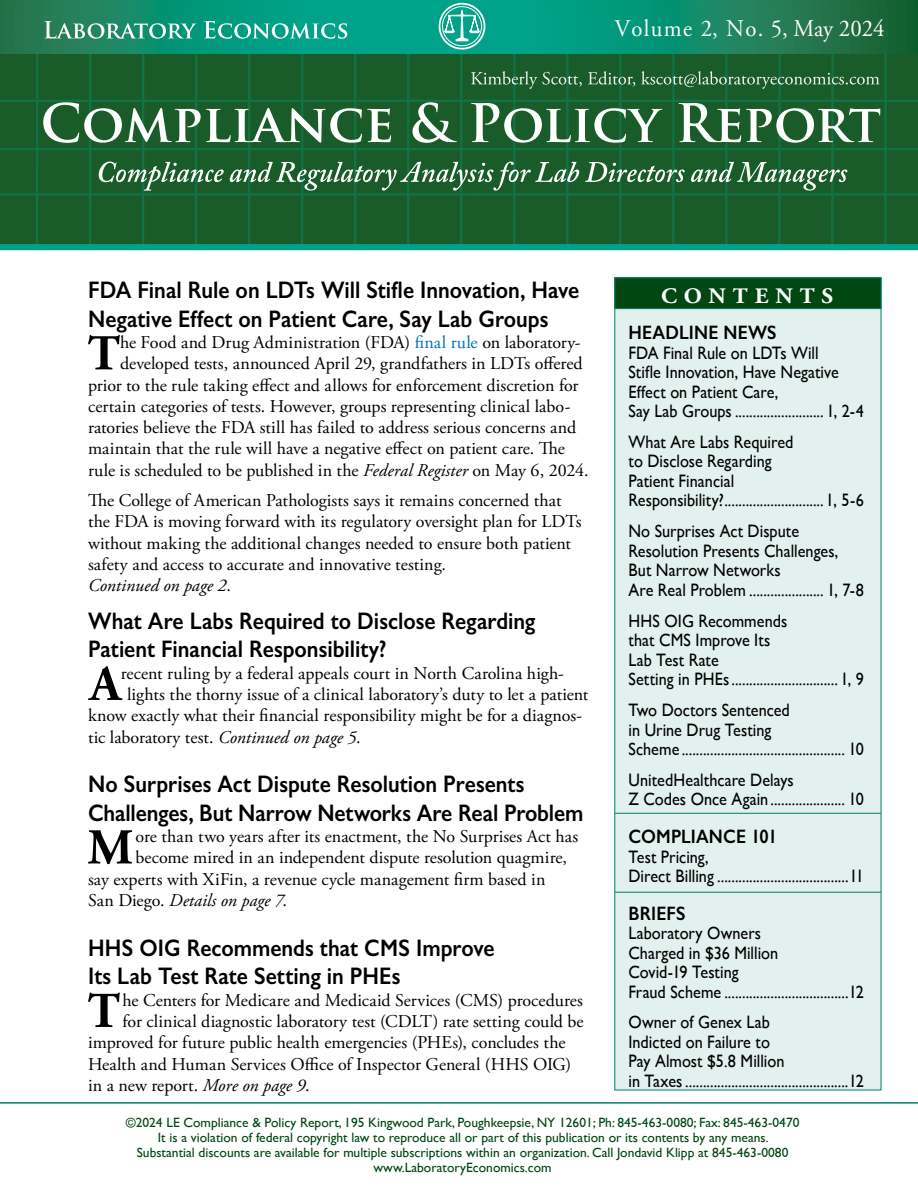
<style>
.page{position:relative;width:918px;height:1188px;background:#fff}
.page>*{position:absolute;margin:0;border:0;box-sizing:border-box;transform-origin:0 0}
.t1{font:700 50.1px "Adobe Garamond Pro";color:#000}
.t2{font:600 24px/28.5px "Gill Sans";color:#000;scale:.9 1}
.t3{font:24px "Adobe Garamond Pro";letter-spacing:.06em;color:#fff;scale:.95 1}
.t4{font:700 22.05px "Adobe Garamond Pro";letter-spacing:.3em;color:#fff;scale:1.05 1}
.t5{font:600 19.5px "Gill Sans";letter-spacing:.005em;color:#000;scale:.9 1}
.t6{font:18px/21.3px "Adobe Garamond Pro";color:#000}
.t7{font:18px/19.5px "Gill Sans";color:#000;scale:.9 1}
.t8{font:italic 18px "Adobe Garamond Pro";color:#000}
.t9{font:13.5px/15px "Gill Sans";color:#004712;text-align:center}
.s1{color:#0072bc}
.s2{font-style:italic}
.s3{font-style:normal}
</style>
<div class="page">
<svg style="left:0;top:0;width:918px;height:52px;background:#0f8e6d"></svg>
<div style="left:0;top:244px;width:918px;height:6px;background:#00a389"></div>
<svg style="left:0;top:52px;width:918px;height:192px;background:#2a6a3c"></svg>
<svg style="left:44px;top:21px;width:153px;height:18px;background:#56a990"></svg>
<svg style="left:204px;top:21px;width:143px;height:18px;background:#44b8a4"></svg>
<svg style="left:444px;top:10px;width:36px;height:31px"></svg>
<div style="left:442px;top:6px;width:40px;height:40px;border:1px solid #fff;border-radius:50%"></div>
<div style="left:439px;top:3px;width:46px;height:47px;border:2px solid #fff;border-radius:50%"></div>
<div style="left:614px;top:277px;width:267px;height:813px;background:#e2f1ee"></div>
<div style="left:614px;top:278px;width:267px;height:31px;background:#004712;border:1px solid #008066"></div>
<hr style="left:0;top:1102px;width:918px;height:2px;background:#008066">
<hr style="left:615px;top:813px;width:266px;height:1px;background:#008066">
<hr style="left:615px;top:892px;width:266px;height:1px;background:#008066">
<h2 class="t3" style="left:615px;top:14px;width:286px">Volume 2, No. 5, May 2024</h2>
<h2 class="t2" style="left:88px;top:276px;width:547px">FDA Final Rule on LDTs Will Stifle Innovation, Have<br>Negative Effect on Patient Care, Say Lab Groups</h2>
<h1 class="t1" style="left:88px;top:324px;width:34px">T</h1>
<p class="t6" style="left:120px;top:332px;width:462px">he Food and Drug Administration (FDA) <span class="s1">final rule</span> on laboratory-</p>
<p class="t6" style="left:120px;top:354px;width:464px">developed tests, announced April 29, grandfathers in LDTs offered</p>
<p class="t6" style="left:88px;top:375px;width:492px">prior to the rule taking effect and allows for enforcement discretion for</p>
<p class="t6" style="left:88px;top:396px;width:484px">certain categories of tests. However, groups representing clinical labo-</p>
<p class="t6" style="left:88px;top:417px;width:490px">ratories believe the FDA still has failed to address serious concerns and</p>
<p class="t6" style="left:88px;top:439px;width:479px">maintain that the rule will have a negative effect on patient care. The</p>
<p class="t6" style="left:88px;top:460px;width:502px">rule is scheduled to be published in the <span class="s2">Federal Register</span> on May 6, 2024.</p>
<p class="t6" style="left:88px;top:490px;width:495px">The College of American Pathologists says it remains concerned that the FDA is moving forward with its regulatory oversight plan for LDTs without making the additional changes needed to ensure both patient safety and access to accurate and innovative testing.<br><span class="s2">Continued on page 2</span>.</p>
<h2 class="t2" style="left:88px;top:606px;width:499px">What Are Labs Required to Disclose Regarding<br>Patient Financial Responsibility?</h2>
<h1 class="t1" style="left:90px;top:655px;width:33px">A</h1>
<p class="t6" style="left:121px;top:663px;width:445px">recent ruling by a federal appeals court in North Carolina high-</p>
<p class="t6" style="left:127px;top:684px;width:463px">lights the thorny issue of a clinical laboratory’s duty to let a patient</p>
<p class="t6" style="left:88px;top:705px;width:496px">know exactly what their financial responsibility might be for a diagnos-</p>
<p class="t6" style="left:88px;top:727px;width:274px">tic laboratory test. <span class="s2">Continued on page 5</span>.</p>
<h2 class="t2" style="left:88px;top:770px;width:552px">No Surprises Act Dispute Resolution Presents<br>Challenges, But Narrow Networks Are Real Problem</h2>
<h1 class="t1" style="left:88px;top:818px;width:47px">M</h1>
<p class="t6" style="left:136px;top:826px;width:444px">ore than two years after its enactment, the No Surprises Act has</p>
<p class="t6" style="left:136px;top:848px;width:433px">become mired in an independent dispute resolution quagmire,</p>
<p class="t6" style="left:88px;top:869px;width:459px">say experts with XiFin, a revenue cycle management firm based in</p>
<p class="t8" style="left:88px;top:890px;width:200px"><span class="s3">San Diego.</span> Details on page 7<span class="s3">.</span></p>
<h2 class="t2" style="left:88px;top:933px;width:453px">HHS OIG Recommends that CMS Improve<br>Its Lab Test Rate Setting in PHEs</h2>
<h1 class="t1" style="left:88px;top:982px;width:34px">T</h1>
<p class="t6" style="left:123px;top:990px;width:462px">he Centers for Medicare and Medicaid Services (CMS) procedures</p>
<p class="t6" style="left:123px;top:1011px;width:463px">for clinical diagnostic laboratory test (CDLT) rate setting could be</p>
<p class="t6" style="left:88px;top:1032px;width:479px">improved for future public health emergencies (PHEs), concludes the</p>
<p class="t6" style="left:88px;top:1054px;width:485px">Health and Human Services Office of Inspector General (HHS OIG)</p>
<p class="t6" style="left:88px;top:1075px;width:223px">in a new report. <span class="s2">More on page 9</span>.</p>
<p class="t4" style="left:661px;top:283px;width:165px">CONTENTS</p>
<p class="t5" style="left:628px;top:321px;width:29px">Headline</p>
<p class="t5" style="left:723px;top:321px;width:31px">News</p>
<p class="t7" style="left:628px;top:343px;width:263px">FDA Final Rule on LDTs Will<br>Stifle Innovation, Have Negative Effect on Patient Care,<br>Say Lab Groups ......................... 1, 2-4</p>
<p class="t7" style="left:628px;top:432px;width:263px">What Are Labs Required<br>to Disclose Regarding<br>Patient Financial<br>Responsibility?............................ 1, 5-6</p>
<p class="t7" style="left:628px;top:521px;width:263px">No Surprises Act Dispute<br>Resolution Presents Challenges,<br>But Narrow Networks<br>Are Real Problem ..................... 1, 7-8</p>
<p class="t7" style="left:628px;top:611px;width:263px">HHS OIG Recommends<br>that CMS Improve Its<br>Lab Test Rate<br>Setting in PHEs.............................. 1, 9</p>
<p class="t7" style="left:629px;top:700px;width:263px">Two Doctors Sentenced<br>in Urine Drug Testing<br>Scheme .............................................. 10</p>
<p class="t7" style="left:628px;top:770px;width:263px">UnitedHealthcare Delays<br>Z Codes Once Again ..................... 10</p>
<p class="t5" style="left:628px;top:825px;width:167px">COMPLIANCE 101</p>
<p class="t7" style="left:628px;top:847px;width:263px">Test Pricing,<br>Direct Billing .....................................11</p>
<p class="t5" style="left:628px;top:901px;width:65px">BRIEFS</p>
<p class="t7" style="left:628px;top:923px;width:263px">Laboratory Owners<br>Charged in $36 Million<br>Covid-19 Testing<br>Fraud Scheme ...................................12</p>
<p class="t7" style="left:628px;top:1012px;width:263px">Owner of Genex Lab<br>Indicted on Failure to<br>Pay Almost $5.8 Million<br>in Taxes ..............................................12</p>
<p class="t9" style="left:126px;top:1115px;width:675px">©2024 LE Compliance &amp; Policy Report, 195 Kingwood Park, Poughkeepsie, NY 12601; Ph: 845-463-0080; Fax: 845-463-0470<br>It is a violation of federal copyright law to reproduce all or part of this publication or its contents by any means.<br>Substantial discounts are available for multiple subscriptions within an organization. Call Jondavid Klipp at 845-463-0080 www.LaboratoryEconomics.com</p>
</div>
